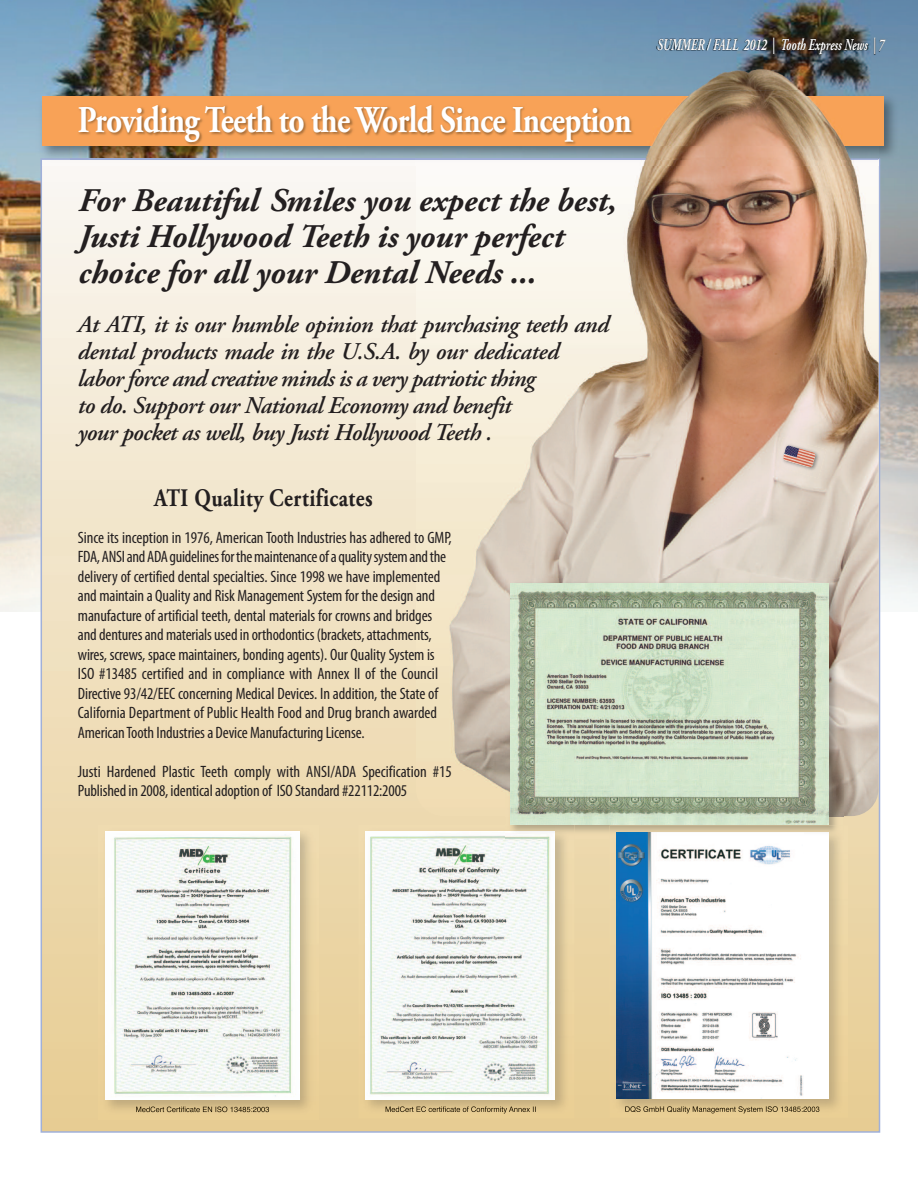
<style>
.page{position:relative;width:918px;height:1188px;background:#fff}
.page>*{position:absolute;margin:0;border:0;box-sizing:border-box;transform-origin:0 0}
.t1{font:700 37.8px "Adobe Garamond Pro";letter-spacing:-.02em;color:#fff;scale:.83 1}
.t2{font:italic 700 33px/36px "Adobe Garamond Pro";color:#231f20}
.t3{font:700 25.2px "Adobe Garamond Pro";letter-spacing:.025em;color:#231f20;scale:.83 1}
.t4{font:italic 600 24px/27px "Adobe Garamond";letter-spacing:-.02em;color:#231f20}
.t5{font:condensed 16.5px/19.5px "Myriad Pro";letter-spacing:-.01em;color:#231f20}
.t6{font:italic 700 16.5px "Adobe Garamond Pro";color:#fff;scale:.67 1}
</style>
<div class="page">
<img style="left:0;top:0;width:918px;height:612px">
<div style="left:42px;top:160px;width:837px;height:971px;background:linear-gradient(to bottom,#f9f6f2,#e7cc90)"></div>
<img style="left:35px;top:90px;width:867px;height:75px">
<div style="left:41px;top:158px;width:375px;height:7px;background:#faf8f6"></div>
<div style="left:42px;top:97px;width:841px;height:49px;background:#f8a257"></div>
<img style="left:98px;top:825px;width:221px;height:294px">
<img style="left:136px;top:1107px;width:40px;height:5px">
<img style="left:105px;top:832px;width:194px;height:267px">
<img style="left:358px;top:825px;width:216px;height:294px">
<img style="left:386px;top:1106px;width:46px;height:6px">
<img style="left:365px;top:832px;width:190px;height:267px">
<img style="left:610px;top:825px;width:238px;height:293px">
<img style="left:625px;top:1106px;width:47px;height:6px">
<div style="left:616px;top:832px;width:213px;height:266px;background:#fff"></div>
<img style="left:616px;top:839px;width:187px;height:259px">
<img style="left:416px;top:45px;width:463px;height:52px">
<img style="left:416px;top:158px;width:463px;height:658px">
<img style="left:699px;top:97px;width:180px;height:61px">
<img style="left:775px;top:437px;width:51px;height:41px">
<img style="left:783px;top:446px;width:32px;height:21px">
<img style="left:416px;top:45px;width:462px;height:25px">
<img style="left:70px;top:95px;width:629px;height:65px">
<img style="left:506px;top:578px;width:337px;height:261px">
<img style="left:506px;top:825px;width:68px;height:14px">
<img style="left:610px;top:825px;width:233px;height:14px">
<img style="left:616px;top:832px;width:213px;height:7px">
<img style="left:511px;top:583px;width:318px;height:242px">
<h1 class="t1" style="left:78px;top:105px;width:669px">Providing Teeth to the World Since Inception</h1>
<h2 class="t2" style="left:79px;top:186px;width:540px">For Beautiful Smiles you expect the best,<br>Justi Hollywood Teeth is your perfect choice for all your Dental Needs ...</h2>
<p class="t4" style="left:78px;top:313px;width:533px">At ATI, it is our humble opinion that purchasing teeth and dental products made in the U.S.A. by our dedicated laborforce and creative minds is a very patriotic thing<br>to do. Support our National Economy and benefit<br>your pocket as well, buy Justi Hollywood Teeth .</p>
<h3 class="t3" style="left:154px;top:488px;width:265px">ATI Quality Certificates</h3>
<p class="t5" style="left:78px;top:529px;width:375px">Since its inception in 1976, American Tooth Industries has adhered to GMP, FDA,ANSIandADAguidelinesforthemaintenanceofaqualitysystemandthe delivery of certified dental specialties. Since 1998 we have implemented and maintain a Quality and Risk Management System for the design and manufacture of artificial teeth, dental materials for crowns and bridges anddenturesandmaterialsusedin orthodontics(brackets,attachments, wires, screws, space maintainers, bonding agents). Our Quality System is ISO #13485 certified and in compliance with Annex II of the Council Directive 93/42/EEC concerning Medical Devices. In addition, the State of California Department of Public Health Food and Drug branch awarded American Tooth Industriesa DeviceManufacturingLicense.</p>
<p class="t5" style="left:78px;top:763px;width:376px">Justi Hardened Plastic Teeth comply with ANSI/ADA Specification #15<br>Publishedin 2008, identicaladoption of ISO Standard#22112:2005</p>
<p class="t6" style="left:657px;top:38px;width:341px">SUMMER / FALL 2012 | Tooth Express News | 7</p>
</div>
